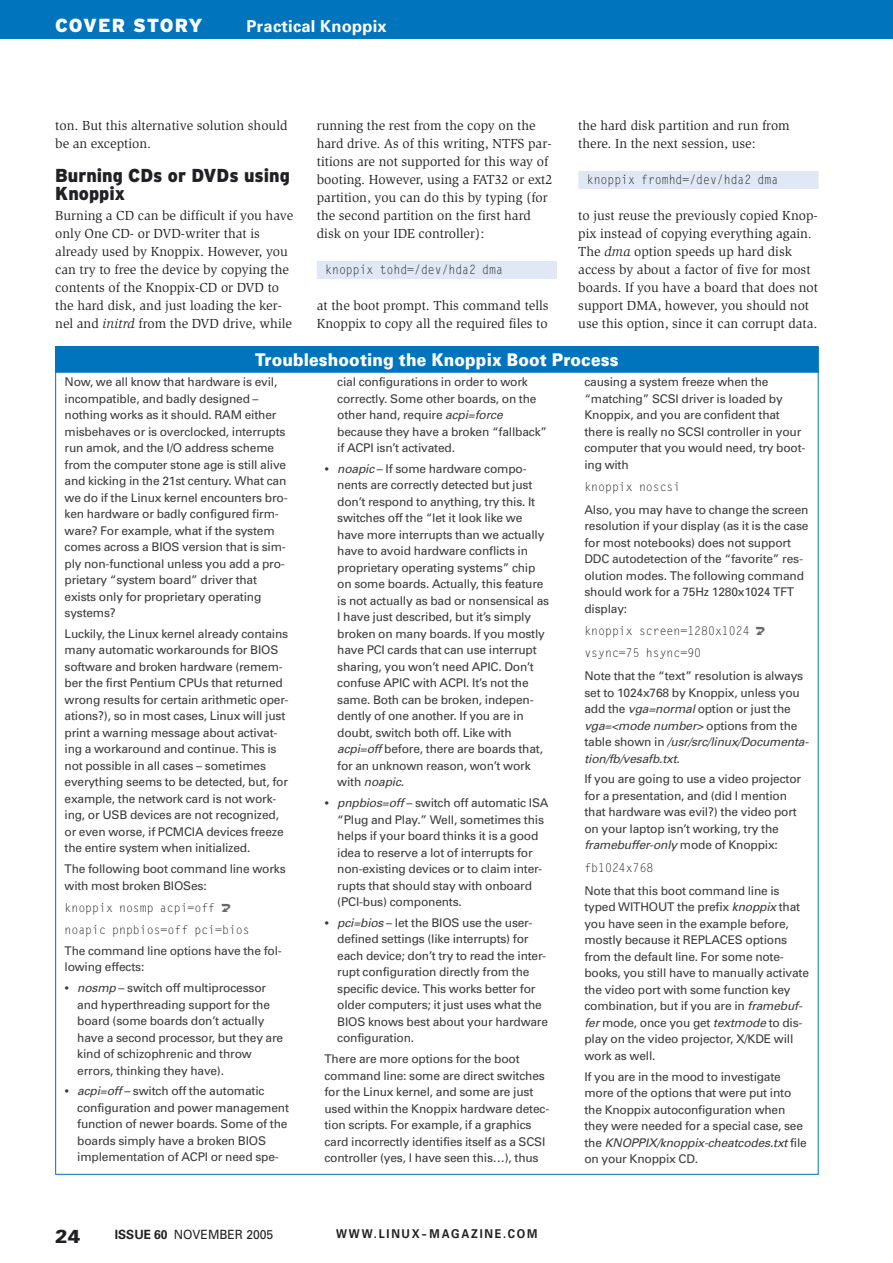
<style>
.page{position:relative;width:893px;height:1263px;background:#fff}
.page>*{position:absolute;margin:0;border:0;box-sizing:border-box;transform-origin:0 0}
.t1{font:900 18.9px "Interstate";letter-spacing:.035em;color:#fff}
.t2{font:900 18.9px "Univers";color:#212125}
._19_ZT{font:900 18.75px/18px "Interstate";color:#212125;scale:.95 1}
._21_KT{font:900 17.55px "Univers";letter-spacing:.01em;color:#fff;scale:.9 1}
.t3{font:700 16.5px "Univers";letter-spacing:.015em;color:#fff}
._11_L_ohne{font:13.5px/18px "Slimbach";color:#212125}
._10_L{font:13.5px/18px "Slimbach";color:#212125}
._15_Li{font:12.75px "Gothic Looser";color:#212125;scale:.9 1}
.t4{font:12.75px "Univers";color:#212125;scale:.95 1}
.t5{font:700 12.15px "Univers";letter-spacing:.16em;color:#212125;scale:.9 1}
._20_KL{font:12px/16.5px "Univers";letter-spacing:-.015em;color:#3b3a3d}
._20_KL_Auflistung{font:12px/16.5px "Univers";letter-spacing:-.015em;color:#3b3a3d}
._22_K_Li{font:12px "Gothic Looser";color:#212125;scale:.96 1}
.s1{font-style:italic}
.s2{font-weight:700;font-size:13.5px}
.s3{font-weight:700}
</style>
<div class="page">
<div style="left:317px;top:261px;width:240px;height:18px;background:#e1e8f5"></div>
<div style="left:578px;top:171px;width:241px;height:18px;background:#e1e8f5"></div>
<div style="left:55px;top:347px;width:763px;height:25px;background:#0075bd"></div>
<div style="left:0;top:0;width:893px;height:38px;background:#0075bd"></div>
<h1 class="t1" style="left:55px;top:15px;width:149px">COVER STORY</h1>
<h3 class="t3" style="left:247px;top:16px;width:142px">Practical Knoppix</h3>
<p class="_10_L" style="left:55px;top:117px;width:234px">ton. But this alternative solution should be an exception.</p>
<p class="_19_ZT" style="left:55px;top:166px;width:248px">Burning CDs or DVDs using<br>Knoppix</p>
<p class="_11_L_ohne" style="left:55px;top:207px;width:240px">Burning a CD can be difficult if you have only One CD- or DVD-writer that is already used by Knoppix. However, you can try to free the device by copying the contents of the Knoppix-CD or DVD to the hard disk, and just loading the ker&shy;nel and <span class="s1">initrd</span> from the DVD drive, while</p>
<p class="_11_L_ohne" style="left:317px;top:117px;width:237px">running the rest from the copy on the hard drive. As of this writing, NTFS par&shy;titions are not supported for this way of booting. However, using a FAT32 or ext2 partition, you can do this by typing (for the second partition on the first hard disk on your IDE controller):</p>
<p class="_15_Li" style="left:325px;top:261px;width:199px">knoppix tohd=/dev/hda2 dma</p>
<p class="_11_L_ohne" style="left:317px;top:297px;width:233px">at the boot prompt. This command tells<br>Knoppix to copy all the required files to</p>
<p class="_11_L_ohne" style="left:578px;top:117px;width:213px">the hard disk partition and run from there. In the next session, use:</p>
<p class="_15_Li" style="left:587px;top:171px;width:214px">knoppix fromhd=/dev/hda2 dma</p>
<p class="_11_L_ohne" style="left:578px;top:207px;width:241px">to just reuse the previously copied Knop&shy;pix instead of copying everything again.<br>The <span class="s1">dma</span> option speeds up hard disk access by about a factor of five for most boards. If you have a board that does not support DMA, however, you should not use this option, since it can corrupt data.</p>
<p class="_21_KT" style="left:255px;top:349px;width:405px">Troubleshooting the Knoppix Boot Process</p>
<p class="_20_KL" style="left:65px;top:373px;width:225px">Now, we all know that hardware is evil, incompatible, and badly designed – nothing works as it should. RAM either misbehaves or is overclocked, interrupts run amok, and the I/O address scheme from the computer stone age is still alive and kicking in the 21st century. What can we do if the Linux kernel encounters bro&shy;ken hardware or badly configured firm&shy;ware? For example, what if the system comes across a BIOS version that is sim&shy;ply non-functional unless you add a pro&shy;prietary “system board” driver that exists only for proprietary operating systems?</p>
<p class="_20_KL" style="left:65px;top:625px;width:225px">Luckily, the Linux kernel already contains many automatic workarounds for BIOS software and broken hardware (remem&shy;ber the first Pentium CPUs that returned wrong results for certain arithmetic oper&shy;ations?), so in most cases, Linux will just print a warning message about activat&shy;ing a workaround and continue. This is not possible in all cases – sometimes everything seems to be detected, but, for example, the network card is not work&shy;ing, or USB devices are not recognized, or even worse, if PCMCIA devices freeze the entire system when initialized.</p>
<p class="_20_KL" style="left:65px;top:860px;width:223px">The following boot command line works with most broken BIOSes:</p>
<p class="_22_K_Li" style="left:65px;top:899px;width:158px">knoppix nosmp acpi=off</p>
<p class="_22_K_Li" style="left:65px;top:921px;width:194px">noapic pnpbios=off pci=bios</p>
<p class="_20_KL" style="left:65px;top:942px;width:219px">The command line options have the fol&shy;lowing effects:</p>
<p class="_20_KL_Auflistung" style="left:77px;top:979px;width:208px;text-indent:-13px"><span class="s2">•</span> <span class="s1">nosmp</span> – switch off multiprocessor and hyperthreading support for the board (some boards don’t actually have a second processor, but they are kind of schizophrenic and throw errors, thinking they have).</p>
<p class="_20_KL_Auflistung" style="left:77px;top:1083px;width:213px;text-indent:-13px"><span class="s2">•</span> <span class="s1">acpi=off</span> – switch off the automatic configuration and power management function of newer boards. Some of the boards simply have a broken BIOS implementation of ACPI or need spe-</p>
<p class="_20_KL_Auflistung" style="left:337px;top:373px;width:211px">cial configurations in order to work correctly. Some other boards, on the other hand, require <span class="s1">acpi=force </span>because they have a broken “fallback” if ACPI isn’t activated.</p>
<p class="_20_KL_Auflistung" style="left:337px;top:460px;width:214px;text-indent:-13px"><span class="s2">•</span> <span class="s1">noapic</span> – If some hardware compo&shy;nents are correctly detected but just don’t respond to anything, try this. It switches off the “let it look like we have more interrupts than we actually have to avoid hardware conflicts in proprietary operating systems” chip on some boards. Actually, this feature is not actually as bad or nonsensical as I have just described, but it’s simply broken on many boards. If you mostly have PCI cards that can use interrupt sharing, you won’t need APIC. Don’t confuse APIC with ACPI. It’s not the same. Both can be broken, indepen&shy;dently of one another. If you are in doubt, switch both off. Like with <span class="s1">acpi=off</span> before, there are boards that, for an unknown reason, won’t work with <span class="s1">noapic</span>.</p>
<p class="_20_KL_Auflistung" style="left:337px;top:794px;width:213px;text-indent:-13px"><span class="s2">•</span> <span class="s1">pnpbios=off</span> – switch off automatic ISA “Plug and Play.” Well, sometimes this helps if your board thinks it is a good idea to reserve a lot of interrupts for non-existing devices or to claim inter&shy;rupts that should stay with onboard (PCI-bus) components.</p>
<p class="_20_KL_Auflistung" style="left:337px;top:914px;width:212px;text-indent:-13px"><span class="s2">•</span> <span class="s1">pci=bios</span> – let the BIOS use the user&shy;defined settings (like interrupts) for each device; don’t try to read the inter&shy;rupt configuration directly from the specific device. This works better for older computers; it just uses what the BIOS knows best about your hardware configuration.</p>
<p class="_20_KL" style="left:324px;top:1050px;width:226px">There are more options for the boot command line: some are direct switches for the Linux kernel, and some are just used within the Knoppix hardware detec&shy;tion scripts. For example, if a graphics card incorrectly identifies itself as a SCSI controller (yes, I have seen this…), thus</p>
<h1 class="t2" style="left:55px;top:1225px;width:27px">24</h1>
<p class="t4" style="left:115px;top:1226px;width:168px"><span class="s3">ISSUE 60</span> NOVEMBER 2005</p>
<p class="t5" style="left:336px;top:1226px;width:225px">WWW.LINUX-MAGAZINE.COM</p>
<p class="_20_KL" style="left:584px;top:373px;width:223px">causing a system freeze when the “matching” SCSI driver is loaded by<br>Knoppix, and you are confident that there is really no SCSI controller in your computer that you would need, try boot&shy;ing with</p>
<p class="_22_K_Li" style="left:584px;top:478px;width:102px">knoppix noscsi</p>
<p class="_20_KL" style="left:584px;top:501px;width:226px">Also, you may have to change the screen resolution if your display (as it is the case for most notebooks) does not support DDC autodetection of the “favorite” res&shy;olution modes. The following command should work for a 75Hz 1280x1024 TFT display:</p>
<p class="_22_K_Li" style="left:584px;top:622px;width:174px">knoppix screen=1280x1024</p>
<p class="_22_K_Li" style="left:584px;top:645px;width:123px">vsync=75 hsync=90</p>
<p class="_20_KL" style="left:584px;top:667px;width:226px">Note that the “text” resolution is always set to 1024x768 by Knoppix, unless you add the <span class="s1">vga=normal</span> option or just the <span class="s1">vga=&lt;mode number&gt;</span> options from the table shown in <span class="s1">/usr/src/linux/Documenta&shy;tion/fb/vesafb.txt</span>.</p>
<p class="_20_KL" style="left:584px;top:771px;width:218px">If you are going to use a video projector for a presentation, and (did I mention that hardware was evil?) the video port on your laptop isn’t working, try the <span class="s1">framebuffer-only</span> mode of Knoppix:</p>
<p class="_22_K_Li" style="left:584px;top:859px;width:74px">fb1024x768</p>
<p class="_20_KL" style="left:584px;top:882px;width:226px">Note that this boot command line is typed WITHOUT the prefix <span class="s1">knoppix</span> that you have seen in the example before, mostly because it REPLACES options from the default line. For some note&shy;books, you still have to manually activate the video port with some function key combination, but if you are in <span class="s1">framebuf&shy;fer</span> mode, once you get <span class="s1">textmode</span> to dis&shy;play on the video projector, X/ KDE will work as well.</p>
<p class="_20_KL" style="left:584px;top:1068px;width:224px">If you are in the mood to investigate more of the options that were put into the Knoppix autoconfiguration when they were needed for a special case, see the <span class="s1">KNOPPIX/knoppix-cheatcodes.txt</span> file on your Knoppix CD.</p>
</div>
